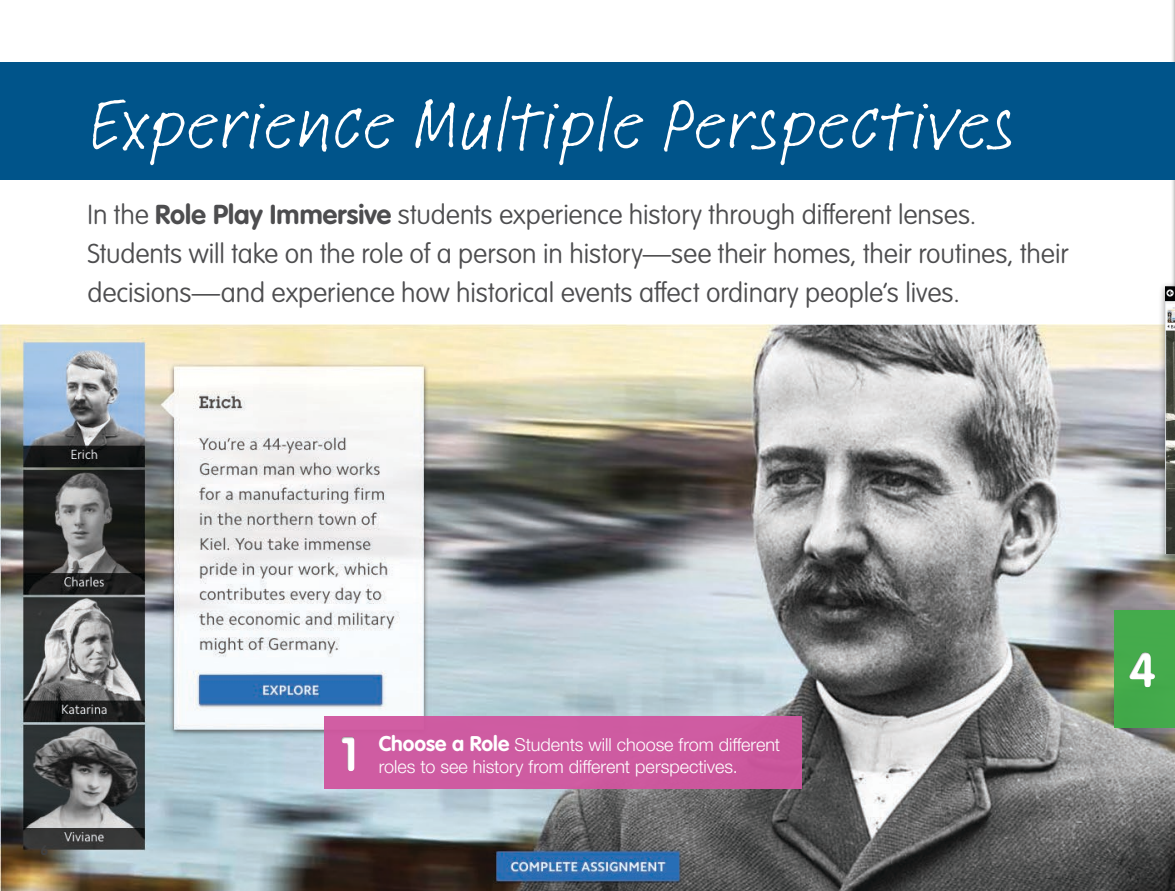
<style>
.page{position:relative;width:1175px;height:891px;background:#fff}
.page>*{position:absolute;margin:0;border:0;box-sizing:border-box;transform-origin:0 0}
.t1{font:76.5px "Feltpen Com";letter-spacing:-.01em;color:#fff}
.t2{font:700 48px "VAG Rounded LT Pro";color:#fff}
.t3{font:100 27px/39px "VAG Rounded LT Pro";color:#4d4d4f}
.t4{font:300 18px "Helvetica Neue LTW1 G";color:#fff}
.t5{font:700 13.5px "VAG Rounded LTCYR";color:#414142}
.s1{font-weight:700}
.s2{font-family:"VAG Rounded LT Pro";font-weight:700;font-size:21px}
</style>
<div class="page">
<hr style="left:1170px;top:0;width:4px;height:891px;background:#231f20;opacity:.48">
<hr style="left:1174px;top:0;width:1px;height:891px;background:#f2f2f3">
<img style="left:0;top:325px;width:1174px;height:566px">
<div style="left:1158px;top:282px;width:16px;height:281px;background:#231f20;opacity:.48"></div>
<img style="left:1165px;top:287px;width:9px;height:267px">
<div style="left:0;top:62px;width:1174px;height:118px;background:#00548a"></div>
<div style="left:324px;top:717px;width:477px;height:72px;background:#d0569f"></div>
<div style="left:312px;top:717px;width:99px;height:74px;background:#231f20;opacity:.37"></div>
<div style="left:1103px;top:609px;width:71px;height:120px;background:#231f20;opacity:.37"></div>
<h1 class="t1" style="left:87px;top:75px;width:930px">Experience Multiple Perspectives</h1>
<p class="t3" style="left:87px;top:196px;width:983px">In the <span class="s1">Role Play Immersive</span> students experience history through different lenses.<br>Students will take on the role of a person in history—see their homes, their routines, their decisions—and experience how historical events affect ordinary people’s lives.</p>
<p class="t5" style="left:40px;top:842px;width:9px">6</p>
<h2 class="t2" style="left:340px;top:724px;width:19px">1</h2>
<p class="t4" style="left:379px;top:734px;width:403px"><span class="s2">Choose a Role</span> Students will choose from different</p>
<p class="t4" style="left:379px;top:756px;width:360px">roles to see history from different perspectives.</p>
<h2 class="t2" style="left:1128px;top:640px;width:29px">4</h2>
</div>
